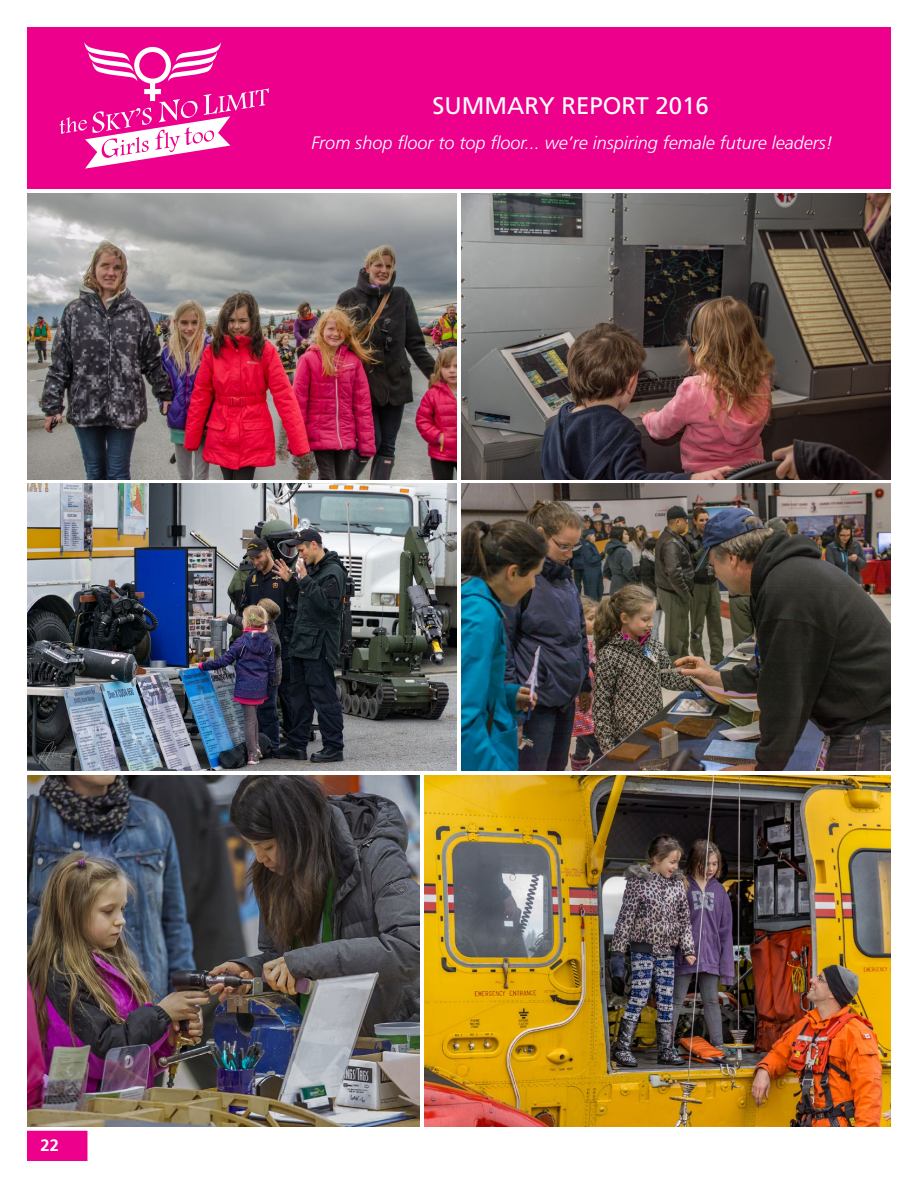
<style>
.page{position:relative;width:918px;height:1188px;background:#fff}
.page>*{position:absolute;margin:0;border:0;box-sizing:border-box;transform-origin:0 0}
.t1{font:24px "Frutiger LT Std";color:#fff}
.t2{font:italic 300 18px "Frutiger LT Std";color:#fff}
.t3{font:700 16.5px "Frutiger LT Std";color:#fff}
</style>
<div class="page">
<div style="left:27px;top:1131px;width:60px;height:30px;background:#ec008c"></div>
<div style="left:27px;top:27px;width:864px;height:162px;background:#ec008c"></div>
<svg style="left:59px;top:42px;width:210px;height:127px"></svg>
<img style="left:27px;top:484px;width:430px;height:286px">
<img style="left:461px;top:484px;width:430px;height:286px">
<img style="left:461px;top:193px;width:430px;height:287px">
<img style="left:424px;top:775px;width:467px;height:351px">
<img style="left:27px;top:775px;width:393px;height:351px">
<img style="left:27px;top:193px;width:430px;height:287px">
<h1 class="t1" style="left:427px;top:88px;width:278px">SUMMARY REPORT 2016</h1>
<h1 class="t1" style="left:432px;top:91px;width:278px">SUMMARY REPORT 2016</h1>
<p class="t2" style="left:311px;top:132px;width:523px">From shop floor to top floor... we’re inspiring female future leaders!</p>
<p class="t3" style="left:40px;top:1136px;width:20px">22</p>
</div>
